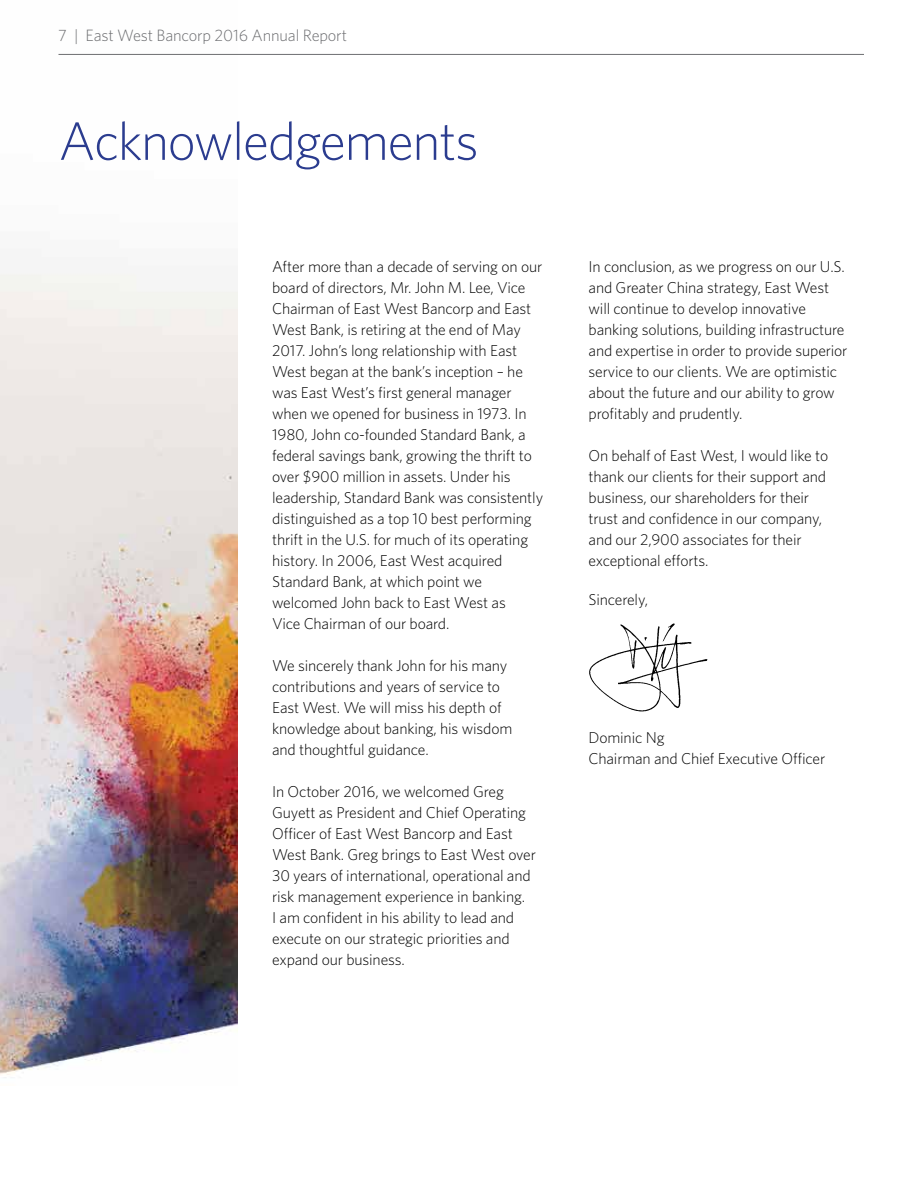
<style>
.page{position:relative;width:918px;height:1188px;background:#fff}
.page>*{position:absolute;margin:0;border:0;box-sizing:border-box;transform-origin:0 0}
.t1{font:300 54px "Whitney";letter-spacing:-.025em;color:#2b3c8f}
.t2{font:300 16.35px "Whitney";letter-spacing:-.01em;color:#6d6e71}
.t3{font:300 15.75px/21px "Whitney";letter-spacing:-.01em;color:#000}
.s1{color:#6e6f71}
</style>
<div class="page">
<img style="left:0;top:53px;width:238px;height:1025px">
<hr style="left:58px;top:54px;width:806px;height:1px;background:#6d6e71">
<img style="left:589px;top:623px;width:119px;height:89px">
<p class="t2" style="left:58px;top:24px;width:290px">7 <span class="s1">|</span> East West Bancorp 2016 Annual Report</p>
<h1 class="t1" style="left:58px;top:105px;width:422px">Acknowledgements</h1>
<p class="t3" style="left:272px;top:255px;width:273px">After more than a decade of serving on our board of directors, Mr. John M. Lee, Vice Chairman of East West Bancorp and East West Bank, is retiring at the end of May 2017. John’s long relationship with East West began at the bank’s inception – he was East West’s first general manager when we opened for business in 1973. In 1980, John co-founded Standard Bank, a federal savings bank, growing the thrift to over $900 million in assets. Under his leadership, Standard Bank was consistently distinguished as a top 10 best performing thrift in the U.S. for much of its operating history. In 2006, East West acquired Standard Bank, at which point we welcomed John back to East West as<br>Vice Chairman of our board.</p>
<p class="t3" style="left:272px;top:654px;width:242px">We sincerely thank John for his many contributions and years of service to East West. We will miss his depth of knowledge about banking, his wisdom and thoughtful guidance.</p>
<p class="t3" style="left:272px;top:780px;width:265px">In October 2016, we welcomed Greg Guyett as President and Chief Operating Officer of East West Bancorp and East West Bank. Greg brings to East West over 30 years of international, operational and risk management experience in banking.<br>I am confident in his ability to lead and execute on our strategic priorities and expand our business.</p>
<p class="t3" style="left:589px;top:255px;width:260px">In conclusion, as we progress on our U.S. and Greater China strategy, East West will continue to develop innovative banking solutions, building infrastructure and expertise in order to provide superior service to our clients. We are optimistic about the future and our ability to grow profitably and prudently.</p>
<p class="t3" style="left:589px;top:444px;width:241px">On behalf of East West, I would like to thank our clients for their support and business, our shareholders for their trust and confidence in our company, and our 2,900 associates for their exceptional efforts.</p>
<p class="t3" style="left:589px;top:588px;width:61px">Sincerely,</p>
<p class="t3" style="left:589px;top:726px;width:238px">Dominic Ng<br>Chairman and Chief Executive Officer</p>
</div>
